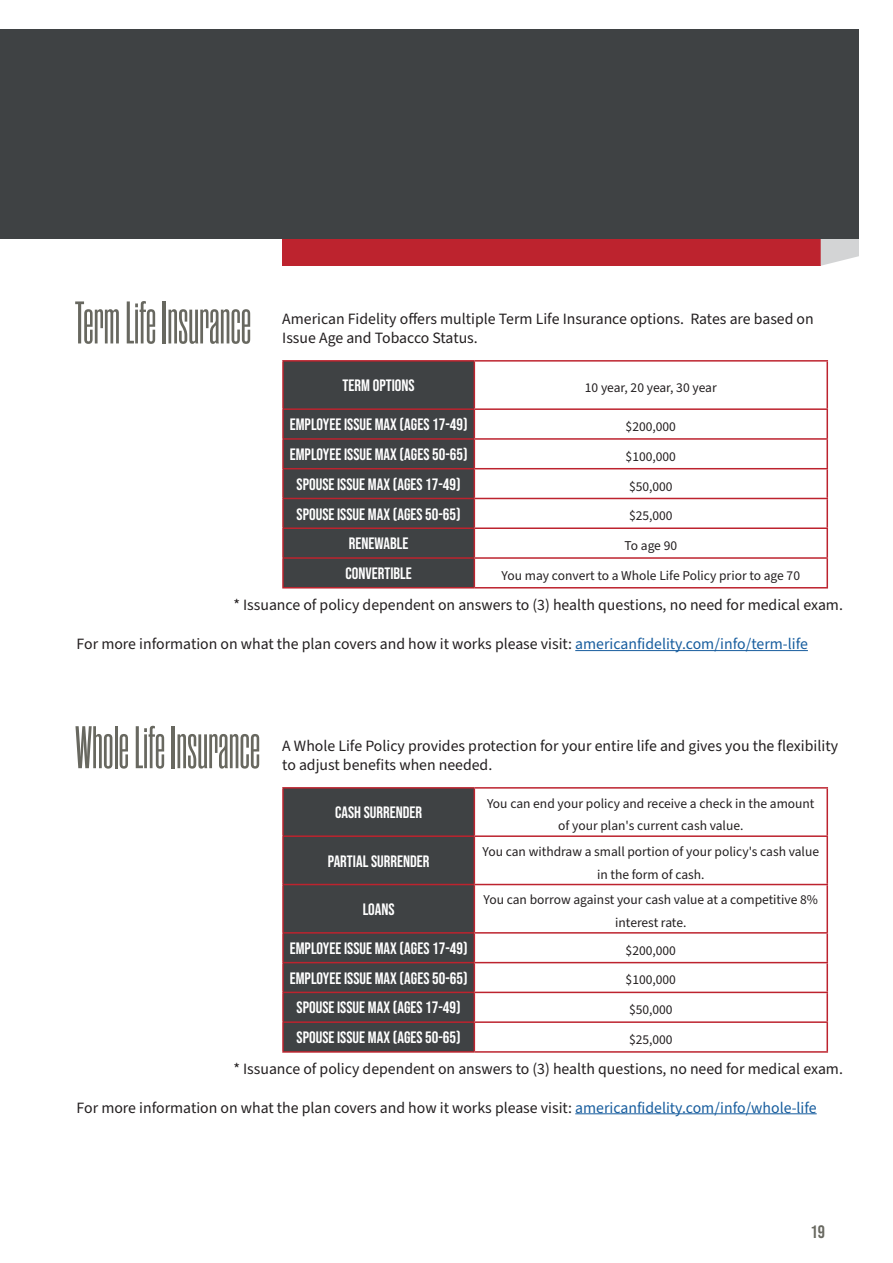
<style>
.page{position:relative;width:893px;height:1263px;background:#fff}
.page>*{position:absolute;margin:0;border:0;box-sizing:border-box;transform-origin:0 0}
.t1{font:600 60px "Rama Gothic C";color:#686860}
.t2{font:18px "Bebas Neue";color:#686860}
.t3{font:16.5px "Bebas Neue";color:#fff}
.t4{font:15.75px/19.5px "Source Sans Pro";color:#231f20}
.t5{font:13.5px/22.5px "Source Sans Pro";color:#231f20;text-align:center}
.s1{color:#175d9e}
</style>
<div class="page">
<div style="left:282px;top:133px;width:539px;height:133px;background:#bd232e"></div>
<svg style="left:821px;top:239px;width:38px;height:27px"></svg>
<hr style="left:282px;top:362px;width:2px;height:46px;background:#bd232e">
<hr style="left:474px;top:360px;width:354px;height:2px;background:#bd232e">
<hr style="left:826px;top:362px;width:2px;height:46px;background:#bd232e">
<hr style="left:282px;top:410px;width:2px;height:28px;background:#bd232e">
<hr style="left:474px;top:408px;width:354px;height:2px;background:#bd232e">
<hr style="left:826px;top:410px;width:2px;height:28px;background:#bd232e">
<hr style="left:282px;top:440px;width:2px;height:28px;background:#bd232e">
<hr style="left:474px;top:438px;width:354px;height:2px;background:#bd232e">
<hr style="left:826px;top:440px;width:2px;height:28px;background:#bd232e">
<hr style="left:282px;top:469px;width:2px;height:29px;background:#bd232e">
<hr style="left:474px;top:468px;width:354px;height:1px;background:#bd232e">
<hr style="left:826px;top:469px;width:2px;height:29px;background:#bd232e">
<hr style="left:282px;top:499px;width:2px;height:28px;background:#bd232e">
<hr style="left:474px;top:498px;width:354px;height:1px;background:#bd232e">
<hr style="left:826px;top:499px;width:2px;height:28px;background:#bd232e">
<hr style="left:282px;top:529px;width:2px;height:28px;background:#bd232e">
<hr style="left:474px;top:527px;width:354px;height:2px;background:#bd232e">
<hr style="left:826px;top:529px;width:2px;height:28px;background:#bd232e">
<hr style="left:282px;top:559px;width:2px;height:28px;background:#bd232e">
<hr style="left:474px;top:557px;width:354px;height:2px;background:#bd232e">
<div style="left:283px;top:361px;width:192px;height:226px;background:#3f4244"></div>
<hr style="left:826px;top:559px;width:2px;height:28px;background:#bd232e">
<hr style="left:474px;top:587px;width:354px;height:1px;background:#bd232e">
<hr style="left:282px;top:360px;width:192px;height:2px;background:#bd232e">
<hr style="left:282px;top:408px;width:192px;height:2px;background:#bd232e">
<hr style="left:282px;top:438px;width:192px;height:2px;background:#bd232e">
<hr style="left:282px;top:468px;width:192px;height:1px;background:#bd232e">
<hr style="left:282px;top:498px;width:192px;height:1px;background:#bd232e">
<hr style="left:282px;top:527px;width:192px;height:2px;background:#bd232e">
<hr style="left:282px;top:557px;width:192px;height:2px;background:#bd232e">
<hr style="left:282px;top:587px;width:192px;height:1px;background:#bd232e">
<div style="left:0;top:30px;width:859px;height:209px;background:#3f4244"></div>
<hr style="left:575px;top:650px;width:233px;height:1px;background:#175d9e">
<div style="left:284px;top:789px;width:190px;height:262px;background:#3f4244"></div>
<hr style="left:282px;top:789px;width:2px;height:46px;background:#bd232e">
<hr style="left:474px;top:787px;width:354px;height:2px;background:#bd232e">
<hr style="left:474px;top:789px;width:1px;height:46px;background:#bd232e">
<hr style="left:826px;top:789px;width:2px;height:46px;background:#bd232e">
<hr style="left:282px;top:837px;width:2px;height:47px;background:#bd232e">
<hr style="left:474px;top:835px;width:354px;height:2px;background:#bd232e">
<hr style="left:474px;top:837px;width:1px;height:47px;background:#bd232e">
<hr style="left:826px;top:837px;width:2px;height:47px;background:#bd232e">
<hr style="left:282px;top:885px;width:2px;height:47px;background:#bd232e">
<hr style="left:474px;top:884px;width:354px;height:1px;background:#bd232e">
<hr style="left:474px;top:885px;width:1px;height:47px;background:#bd232e">
<hr style="left:826px;top:885px;width:2px;height:47px;background:#bd232e">
<hr style="left:282px;top:933px;width:2px;height:29px;background:#bd232e">
<hr style="left:474px;top:932px;width:354px;height:1px;background:#bd232e">
<hr style="left:826px;top:933px;width:2px;height:29px;background:#bd232e">
<hr style="left:282px;top:963px;width:2px;height:29px;background:#bd232e">
<hr style="left:474px;top:962px;width:354px;height:1px;background:#bd232e">
<hr style="left:826px;top:963px;width:2px;height:29px;background:#bd232e">
<hr style="left:282px;top:993px;width:2px;height:28px;background:#bd232e">
<hr style="left:474px;top:992px;width:354px;height:1px;background:#bd232e">
<hr style="left:826px;top:993px;width:2px;height:28px;background:#bd232e">
<hr style="left:282px;top:1023px;width:2px;height:28px;background:#bd232e">
<hr style="left:474px;top:1021px;width:354px;height:2px;background:#bd232e">
<svg style="left:474px;top:933px;width:1px;height:118px"></svg>
<hr style="left:826px;top:1023px;width:2px;height:28px;background:#bd232e">
<hr style="left:474px;top:1051px;width:354px;height:2px;background:#bd232e">
<hr style="left:282px;top:787px;width:192px;height:2px;background:#bd232e">
<hr style="left:282px;top:835px;width:192px;height:2px;background:#bd232e">
<hr style="left:282px;top:884px;width:192px;height:1px;background:#bd232e">
<hr style="left:282px;top:932px;width:192px;height:1px;background:#bd232e">
<hr style="left:282px;top:962px;width:192px;height:1px;background:#bd232e">
<hr style="left:282px;top:992px;width:192px;height:1px;background:#bd232e">
<hr style="left:282px;top:1021px;width:192px;height:2px;background:#bd232e">
<hr style="left:282px;top:1051px;width:192px;height:2px;background:#bd232e">
<hr style="left:575px;top:1113px;width:242px;height:1px;background:#175d9e">
<h1 class="t1" style="left:75px;top:296px;width:178px">Term Life Insurance</h1>
<p class="t4" style="left:282px;top:309px;width:533px">American Fidelity offers multiple Term Life Insurance options. Rates are based on<br>Issue Age and Tobacco Status.</p>
<p class="t3" style="left:343px;top:376px;width:74px">TERM OPTIONS</p>
<p class="t5" style="left:585px;top:377px;width:133px">10 year, 20 year, 30 year</p>
<p class="t3" style="left:290px;top:415px;width:179px">EMPLOYEE ISSUE MAX (AGES 17-49)</p>
<p class="t5" style="left:626px;top:416px;width:52px">$200,000</p>
<p class="t3" style="left:290px;top:445px;width:179px">EMPLOYEE ISSUE MAX (AGES 50-65)</p>
<p class="t5" style="left:626px;top:445px;width:52px">$100,000</p>
<p class="t3" style="left:297px;top:475px;width:166px">SPOUSE ISSUE MAX (AGES 17-49)</p>
<p class="t5" style="left:629px;top:475px;width:45px">$50,000</p>
<p class="t3" style="left:297px;top:504px;width:166px">SPOUSE ISSUE MAX (AGES 50-65)</p>
<p class="t5" style="left:629px;top:505px;width:45px">$25,000</p>
<p class="t3" style="left:349px;top:534px;width:61px">RENEWABLE</p>
<p class="t5" style="left:624px;top:535px;width:54px">To age 90</p>
<p class="t3" style="left:345px;top:564px;width:68px">CONVERTIBLE</p>
<p class="t5" style="left:502px;top:564px;width:300px">You may convert to a Whole Life Policy prior to age 70</p>
<p class="t4" style="left:233px;top:596px;width:611px">* Issuance of policy dependent on answers to (3) health questions, no need for medical exam.</p>
<p class="t4" style="left:77px;top:635px;width:733px">For more information on what the plan covers and how it works please visit: <span class="s1">americanfidelity.com/info/term-life</span></p>
<h1 class="t1" style="left:75px;top:721px;width:187px">Whole Life Insurance</h1>
<p class="t4" style="left:282px;top:736px;width:557px">A Whole Life Policy provides protection for your entire life and gives you the flexibility to adjust benefits when needed.</p>
<p class="t3" style="left:335px;top:803px;width:89px">CASH SURRENDER</p>
<p class="t5" style="left:487px;top:792px;width:329px">You can end your policy and receive a check in the amount of your plan's current cash value.</p>
<p class="t3" style="left:328px;top:851px;width:103px">PARTIAL SURRENDER</p>
<p class="t5" style="left:483px;top:841px;width:338px">You can withdraw a small portion of your policy's cash value in the form of cash.</p>
<p class="t3" style="left:363px;top:900px;width:33px">LOANS</p>
<p class="t5" style="left:484px;top:889px;width:336px">You can borrow against your cash value at a competitive 8% interest rate.</p>
<p class="t3" style="left:290px;top:939px;width:179px">EMPLOYEE ISSUE MAX (AGES 17-49)</p>
<p class="t5" style="left:626px;top:939px;width:52px">$200,000</p>
<p class="t3" style="left:290px;top:969px;width:179px">EMPLOYEE ISSUE MAX (AGES 50-65)</p>
<p class="t5" style="left:626px;top:969px;width:52px">$100,000</p>
<p class="t3" style="left:297px;top:998px;width:166px">SPOUSE ISSUE MAX (AGES 17-49)</p>
<p class="t5" style="left:629px;top:999px;width:45px">$50,000</p>
<p class="t3" style="left:297px;top:1028px;width:166px">SPOUSE ISSUE MAX (AGES 50-65)</p>
<p class="t5" style="left:629px;top:1029px;width:45px">$25,000</p>
<p class="t4" style="left:233px;top:1059px;width:611px">* Issuance of policy dependent on answers to (3) health questions, no need for medical exam.</p>
<p class="t4" style="left:77px;top:1098px;width:742px">For more information on what the plan covers and how it works please visit: <span class="s1">americanfidelity.com/info/whole-life</span></p>
<p class="t2" style="left:810px;top:1221px;width:16px">19</p>
</div>
